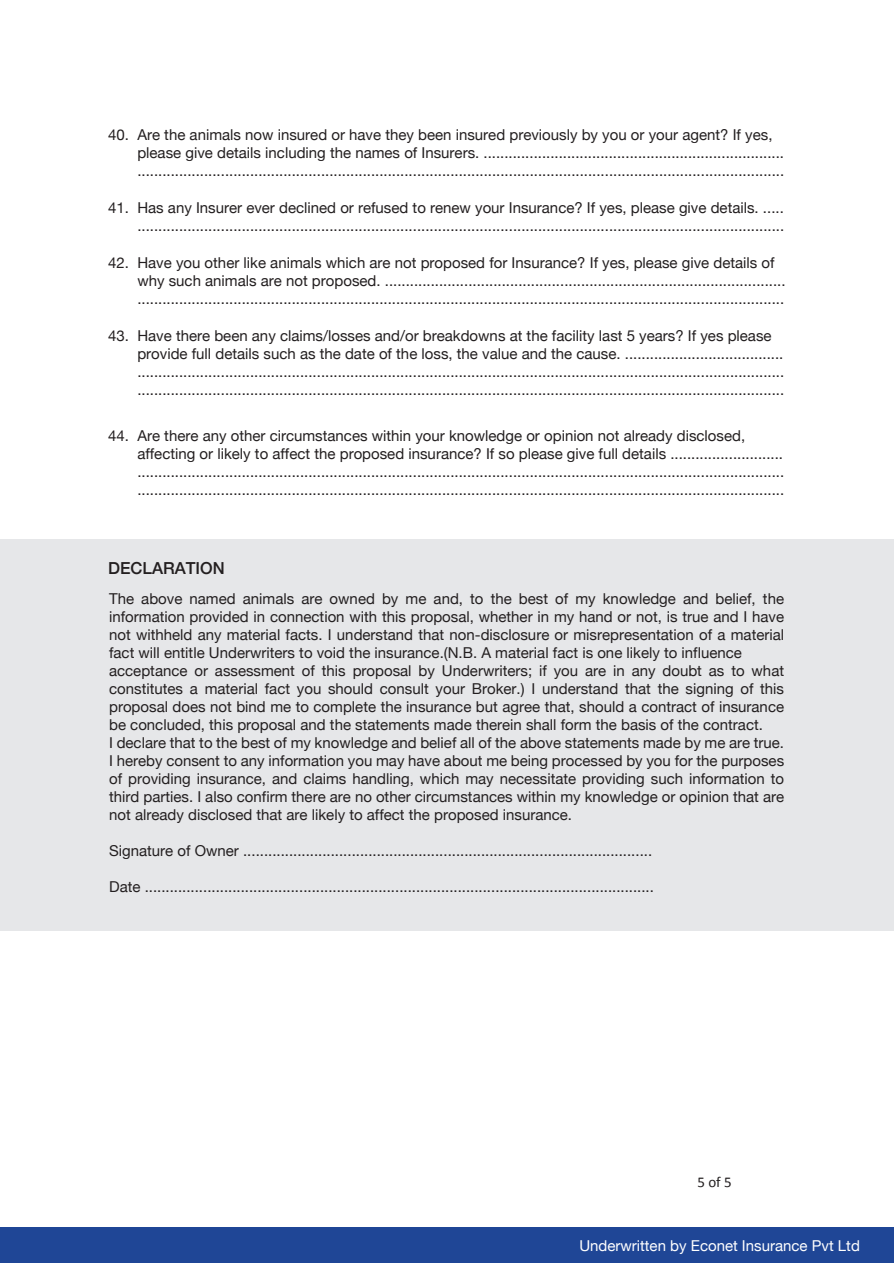
<style>
.page{position:relative;width:894px;height:1263px;background:#fff}
.page>*{position:absolute;margin:0;border:0;box-sizing:border-box;transform-origin:0 0}
.t1{font:500 16.5px "Helvetica Neue";color:#231f20}
.t2{font:15px/18px "Helvetica Neue";color:#231f20}
.t3{font:15px "Helvetica Neue";color:#fff}
.t4{font:15px "Calibri";color:#231f20}
</style>
<div class="page">
<div style="left:0;top:539px;width:893px;height:391px;background:#e6e7e9"></div>
<div style="left:1px;top:1227px;width:892px;height:36px;background:#1f4696"></div>
<p class="t2" style="left:137px;top:127px;width:648px;text-indent:-29px">40. Are the animals now insured or have they been insured previously by you or your agent? If yes, please give details including the names of Insurers. ........................................................................ ...........................................................................................................................................................</p>
<p class="t2" style="left:108px;top:200px;width:677px;text-align:right">41. Has any Insurer ever declined or refused to renew your Insurance? If yes, please give details. ..... ...........................................................................................................................................................</p>
<p class="t2" style="left:137px;top:254px;width:649px;text-indent:-29px">42. Have you other like animals which are not proposed for Insurance? If yes, please give details of why such animals are not proposed. ................................................................................................ ...........................................................................................................................................................</p>
<p class="t2" style="left:137px;top:327px;width:648px;text-indent:-29px">43. Have there been any claims/losses and/or breakdowns at the facility last 5 years? If yes please provide full details such as the date of the loss, the value and the cause. ...................................... ........................................................................................................................................................... ...........................................................................................................................................................</p>
<p class="t2" style="left:137px;top:427px;width:648px;text-indent:-29px">44. Are there any other circumstances within your knowledge or opinion not already disclosed, affecting or likely to affect the proposed insurance? If so please give full details ........................... ........................................................................................................................................................... ...........................................................................................................................................................</p>
<p class="t1" style="left:108px;top:554px;width:118px">DECLARATION</p>
<p class="t2" style="left:109px;top:591px;width:676px">The above named animals are owned by me and, to the best of my knowledge and belief, the information provided in connection with this proposal, whether in my hand or not, is true and I have not withheld any material facts. I understand that non-disclosure or misrepresentation of a material fact will entitle Underwriters to void the insurance.(N.B. A material fact is one likely to influence acceptance or assessment of this proposal by Underwriters; if you are in any doubt as to what constitutes a material fact you should consult your Broker.) I understand that the signing of this proposal does not bind me to complete the insurance but agree that, should a contract of insurance be concluded, this proposal and the statements made therein shall form the basis of the contract.<br>I declare that to the best of my knowledge and belief all of the above statements made by me are true.<br>I hereby consent to any information you may have about me being processed by you for the purposes of providing insurance, and claims handling, which may necessitate providing such information to third parties. I also confirm there are no other circumstances within my knowledge or opinion that are not already disclosed that are likely to affect the proposed insurance.</p>
<p class="t2" style="left:109px;top:843px;width:544px">Signature of Owner ..................................................................................................</p>
<p class="t2" style="left:109px;top:879px;width:546px">Date ..........................................................................................................................</p>
<p class="t4" style="left:697px;top:1172px;width:36px">5 of 5</p>
<p class="t3" style="left:579px;top:1235px;width:282px">Underwritten by Econet Insurance Pvt Ltd</p>
</div>
